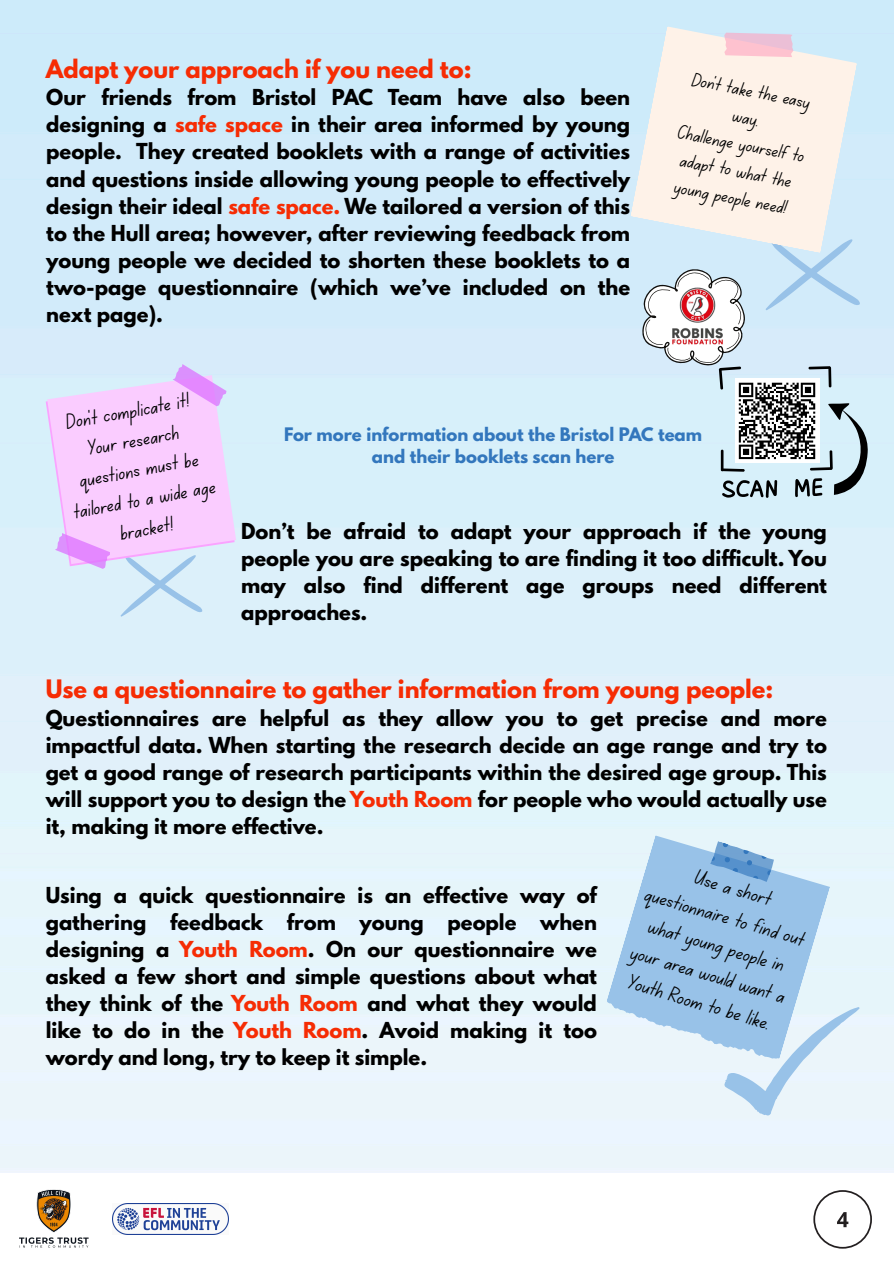
<style>
.page{position:relative;width:894px;height:1264px;background:#fff}
.page>*{position:absolute;margin:0;border:0;box-sizing:border-box;transform-origin:0 0}
.t1{font:700 22.5px "League Spartan";color:#f62c04}
.t2{font:21.75px/29.8px "Canva School Font";color:#000;text-align:center}
.t3{font:21.6px/29.7px "Canva School Font";color:#000;text-align:center}
.t4{font:19.95px/27px "Canva School Font";color:#000;text-align:center}
.t5{font:700 19.5px/27px "League Spartan";color:#000;text-align:justify}
.t6{font:700 16.5px/22.5px "League Spartan";color:#3377bd;text-align:center}
.s1{color:#f62c04}
</style>
<div class="page">
<img style="left:0;top:0;width:893px;height:1172px">
<svg style="left:603px;top:835px;width:227px;height:227px;background:#b2d3ee"></svg>
<svg style="left:709px;top:840px;width:65px;height:42px;background:#8eb8de"></svg>
<svg style="left:630px;top:26px;width:227px;height:227px;background:#f3f0ec"></svg>
<svg style="left:720px;top:22px;width:76px;height:46px;background:#ecdae3"></svg>
<svg style="left:813px;top:1190px;width:58px;height:58px"></svg>
<svg style="left:642px;top:239px;width:225px;height:259px;background:#c5d4de"></svg>
<hr style="left:828px;top:367px;width:3px;height:20px;background:#000">
<svg style="left:46px;top:364px;width:190px;height:253px;background:#ebd6fc"></svg>
<svg style="left:723px;top:1006px;width:136px;height:109px;background:#cce2f4"></svg>
<img style="left:19px;top:1189px;width:70px;height:59px">
<img style="left:113px;top:1203px;width:116px;height:31px">
<h3 class="t1" style="left:46px;top:58px;width:427px">Adapt your approach if you need to:</h3>
<p class="t5" style="left:46px;top:87px;width:585px">Our friends from Bristol PAC Team have also been designing a <span class="s1">safe space</span> in their area informed by young people. They created booklets with a range of activities and questions inside allowing young people to effectively design their ideal <span class="s1">safe space.</span> We tailored a version of this</p>
<h1 class="t5" style="left:46px;top:222px;width:585px">to the Hull area; however, after reviewing feedback from young people we decided to shorten these booklets to a two-page questionnaire (which we’ve included on the next page).</h1>
<h4 class="t4" style="left:690px;top:67px;width:130px;rotate:11deg">Don’t take the easy way.<br>Challenge yourself to adapt to what the young people need!</h4>
<p class="t3" style="left:54px;top:413px;width:146px;rotate:-11deg">Don’t complicate it!<br>Your research questions must be tailored to a wide age bracket!</p>
<p class="t6" style="left:284px;top:425px;width:419px">For more information about the Bristol PAC team and their booklets scan here</p>
<h2 class="t5" style="left:241px;top:520px;width:587px">Don’t be afraid to adapt your approach if the young people you are speaking to are finding it too difficult. You may also find different age groups need different approaches.</h2>
<p class="t1" style="left:46px;top:678px;width:729px">Use a questionnaire to gather information from young people:</p>
<p class="t5" style="left:46px;top:707px;width:782px">Questionnaires are helpful as they allow you to get precise and more impactful data. When starting the research decide an age range and try to get a good range of research participants within the desired age group. This will support you to design the <span class="s1">Youth Room</span> for people who would actually use</p>
<p class="t5" style="left:46px;top:815px;width:279px">it, making it more effective.</p>
<p class="t5" style="left:46px;top:884px;width:552px">Using a quick questionnaire is an effective way of gathering feedback from young people when designing a <span class="s1">Youth Room</span>. On our questionnaire we asked a few short and simple questions about what they think of the <span class="s1">Youth Room</span></p>
<p class="t5" style="left:46px;top:992px;width:552px;text-indent:321px">and what they would like to do in the <span class="s1">Youth Room</span>. Avoid making it too wordy and long, try to keep it simple.</p>
<p class="t2" style="left:656px;top:852px;width:167px;rotate:16deg">Use a short questionnaire to find out what young people in your area would want a<br>Youth Room to be like.</p>
</div>
